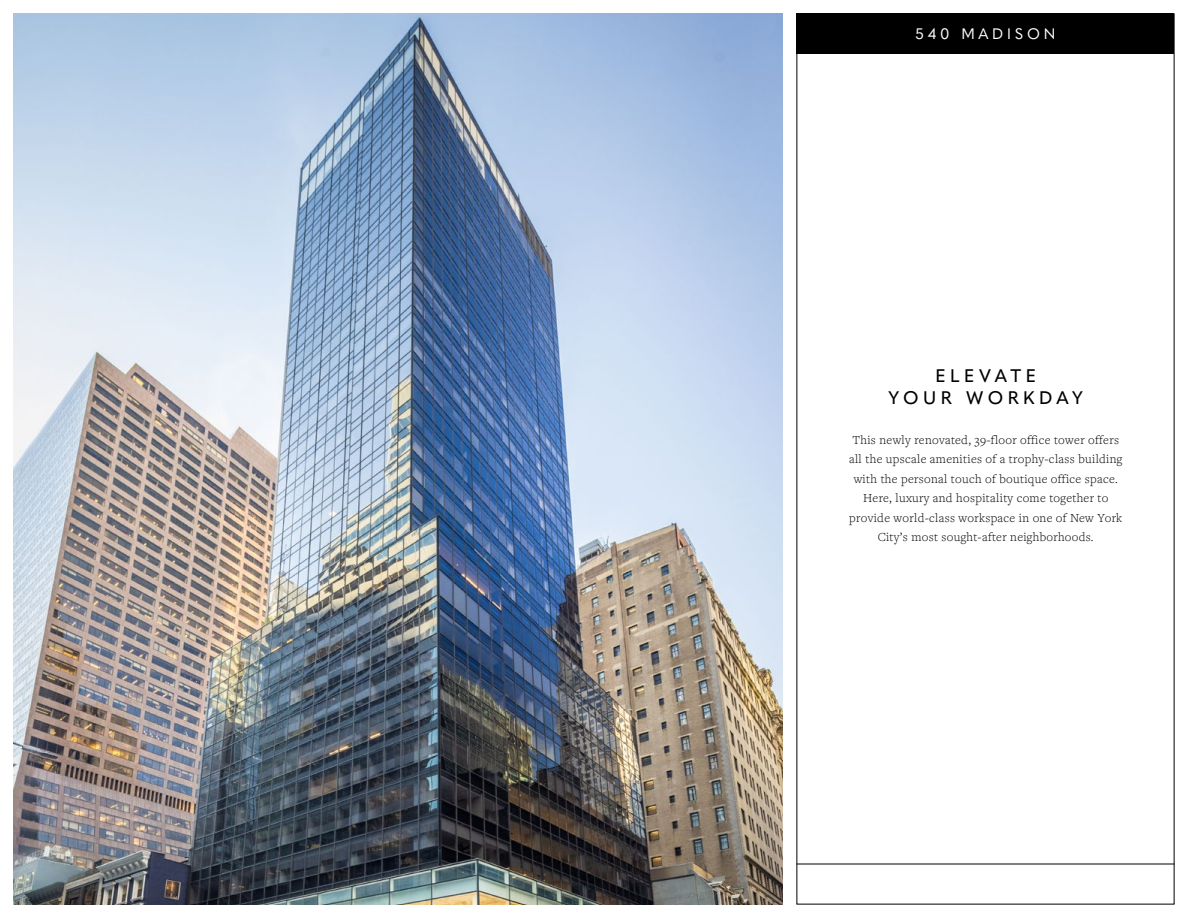
<style>
.page{position:relative;width:1188px;height:918px;background:#fff}
.page>*{position:absolute;margin:0;border:0;box-sizing:border-box;transform-origin:0 0}
.t1{font:500 18px/21.6px "Quasimoda";letter-spacing:.25em;color:#000;text-align:center}
.t2{font:15px "Quasimoda";letter-spacing:.25em;color:#fff}
.t3{font:300 12.75px/19.5px "Freight Text Pro";letter-spacing:.025em;color:#000;text-align:center}
</style>
<div class="page">
<img style="left:14px;top:14px;width:769px;height:890px">
<hr style="left:796px;top:864px;width:378px;height:1px;background:#000">
<div style="left:796px;top:14px;width:378px;height:40px;background:#000"></div>
<p class="t2" style="left:916px;top:23px;width:141px">540 MADISON</p>
<h1 class="t1" style="left:889px;top:364px;width:196px">ELEVATE<br>YOUR WORKDAY</h1>
<p class="t3" style="left:849px;top:429px;width:275px">This newly renovated, 39-floor office tower offers all the upscale amenities of a trophy-class building with the personal touch of boutique office space.<br>Here, luxury and hospitality come together to provide world-class workspace in one of New York City’s most sought-after neighborhoods.</p>
</div>
